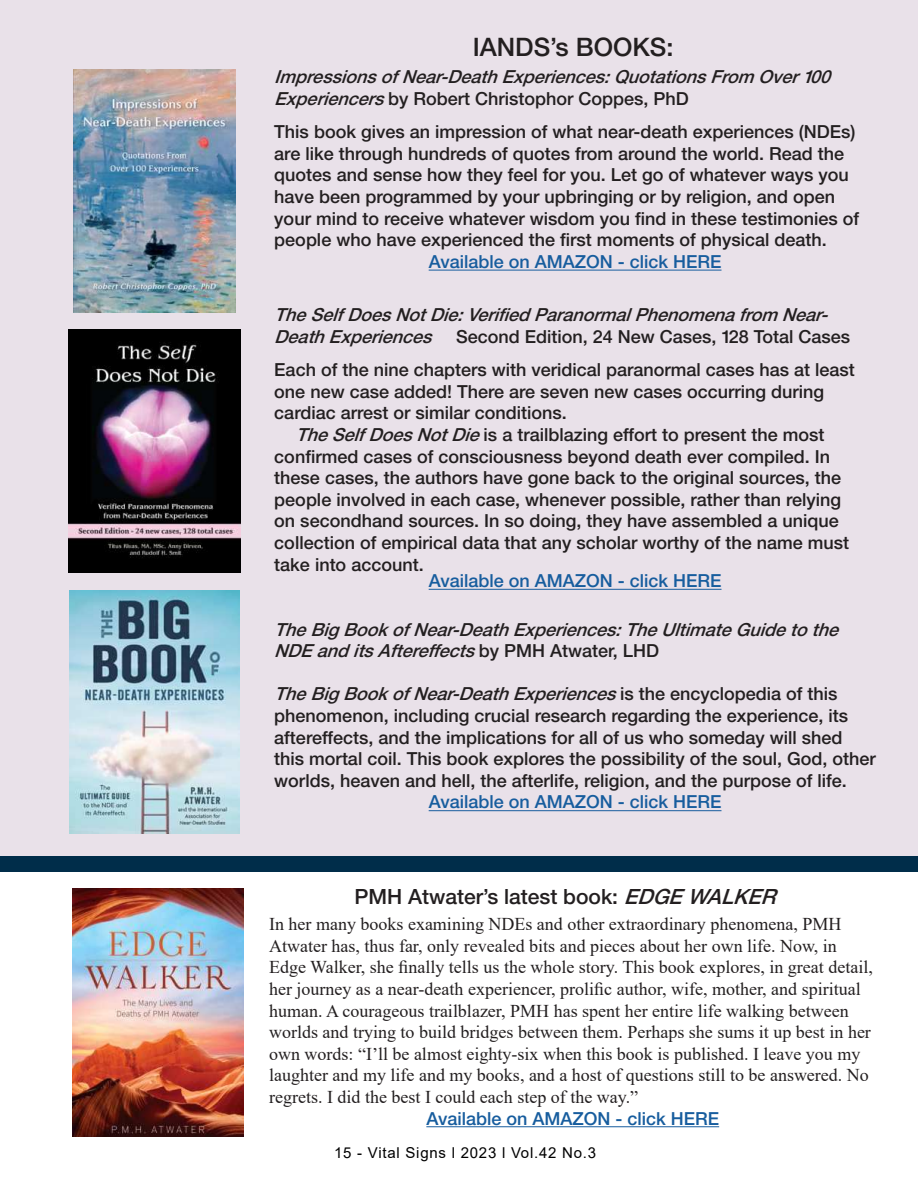
<style>
.page{position:relative;width:918px;height:1188px;background:#fff}
.page>*{position:absolute;margin:0;border:0;box-sizing:border-box;transform-origin:0 0}
.t1{font:25.5px "Karlo's Video Archives Font";color:#231f20}
.t2{font:21px "Karlo's Video Archives Font";color:#231f20}
.t3{font:18px/21.6px "Karlo's Video Archives Font";color:#231f20}
.t4{font:18px/21.6px "Times New Roman";color:#231f20}
.t5{font:italic 18px/21.6px "Karlo's Video Archives Font";color:#231f20}
.t6{font:18px "Karlo's Video Archives Font";color:#175d9e}
.t7{font:15px "Arial";letter-spacing:.05em;color:#000}
.s1{font-style:normal}
.s2{font-style:italic}
</style>
<div class="page">
<div style="left:0;top:0;width:918px;height:860px;background:#e9e1e9"></div>
<img style="left:69px;top:591px;width:171px;height:243px">
<img style="left:73px;top:69px;width:163px;height:243px">
<img style="left:69px;top:330px;width:171px;height:243px">
<hr style="left:429px;top:270px;width:293px;height:1px;background:#175d9e">
<hr style="left:429px;top:589px;width:293px;height:1px;background:#175d9e">
<hr style="left:429px;top:810px;width:293px;height:1px;background:#175d9e">
<img style="left:73px;top:888px;width:170px;height:248px">
<hr style="left:426px;top:1126px;width:293px;height:1px;background:#175d9e">
<div style="left:0;top:856px;width:918px;height:16px;background:#002d4a"></div>
<h1 class="t1" style="left:473px;top:38px;width:202px">IANDS’s BOOKS:</h1>
<p class="t5" style="left:274px;top:68px;width:563px">Impressionsof Near-Death Experiences:QuotationsFrom Over100<br>Experiencers<span class="s1">by Robert Christophor Coppes, PhD</span></p>
<p class="t3" style="left:274px;top:123px;width:586px">This book gives an impression of what near-death experiences (NDEs) are like through hundreds of quotes from around the world. Read the quotes and sense how they feel for you. Let go of whatever ways you have been programmed by your upbringing or by religion, and open your mind to receive whatever wisdom you 昀椀nd in these testimonies of people who have experienced the 昀椀rst moments of physical death.</p>
<p class="t6" style="left:429px;top:255px;width:294px">Available on AMAZON - click HERE</p>
<p class="t5" style="left:274px;top:304px;width:577px">TheSelfDoesNotDie:Veri昀椀edParanormalPhenomenafrom Near-<br>Death Experiences <span class="s1">Second Edition, 24 New Cases, 128 Total Cases</span></p>
<p class="t3" style="left:274px;top:361px;width:582px">Each of the nine chapters with veridical paranormal cases has at least</p>
<p class="t3" style="left:274px;top:382px;width:551px">one new case added! There are seven new cases occurring during</p>
<p class="t3" style="left:274px;top:404px;width:294px">cardiac arrest or similar conditions.</p>
<p class="t3" style="left:296px;top:425px;width:530px"><span class="s2">TheSelf DoesNotDie</span>is a trailblazing effort to present the most</p>
<p class="t3" style="left:274px;top:445px;width:557px">con昀椀rmed cases of consciousness beyond death ever compiled. In</p>
<p class="t3" style="left:274px;top:469px;width:568px">these cases, the authors have gone back to the original sources, the</p>
<p class="t3" style="left:274px;top:490px;width:568px">people involved in each case, whenever possible, rather than relying</p>
<p class="t3" style="left:274px;top:512px;width:566px">on secondhand sources. In so doing, they have assembled a unique</p>
<p class="t3" style="left:274px;top:533px;width:576px">collection of empirical data that any scholar worthy of the name must</p>
<p class="t3" style="left:274px;top:555px;width:151px">take into account.</p>
<p class="t6" style="left:429px;top:574px;width:294px">Available on AMAZON - click HERE</p>
<p class="t5" style="left:274px;top:620px;width:571px">TheBig Book of Near-Death Experiences:TheUltimateGuideto the<br>NDE and itsAftereffects<span class="s1">by PMH Atwater, LHD</span></p>
<p class="t3" style="left:274px;top:685px;width:603px"><span class="s2">TheBig Book of Near-Death Experiences</span>i s t h e e n c y c l o p e d i a o f t h i s phenomenon, including crucial research regarding the experience, its aftereffects, and the implications for all of us who someday will shed this mortal coil. This book explores the possibility of the soul, God, other worlds, heaven and hell, the afterlife, religion, and the purpose of life.</p>
<p class="t6" style="left:429px;top:795px;width:294px">Available on AMAZON - click HERE</p>
<p class="t2" style="left:354px;top:889px;width:429px">PMH Atwater’s latest book: <span class="s2">EDGE WALKER</span></p>
<p class="t4" style="left:269px;top:915px;width:605px">In her many books examining NDEs and other extraordinary phenomena, PMH Atwater has, thus far, only revealed bits and pieces about her own life. Now, in Edge Walker, she 昀椀nally tells us the whole story. This book explores, in great detail, her journey as a near-death experiencer, proli昀椀c author, wife, mother, and spiritual human. A courageous trailblazer, PMH has spent her entire life walking between worlds and trying to build bridges between them. Perhaps she sums it up best in her own words: “I’ll be almost eighty-six when this book is published. I leave you my laughter and my life and my books, and a host of questions still to be answered. No regrets. I did the best I could each step of the way.”</p>
<p class="t6" style="left:426px;top:1111px;width:294px">Available on AMAZON - click HERE</p>
<p class="t7" style="left:334px;top:1146px;width:263px">15 - Vital Signs l 2023 l Vol.42 No.3</p>
</div>
